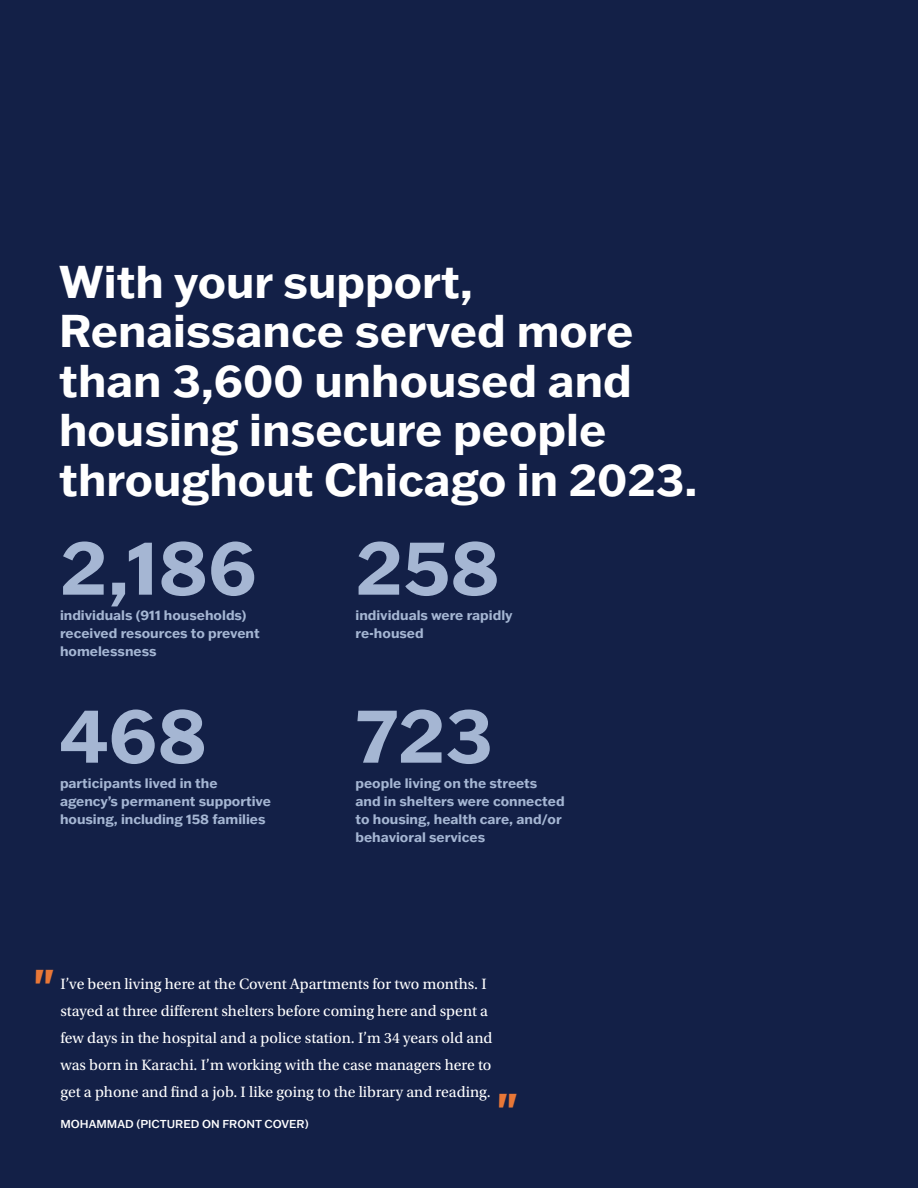
<style>
.page{position:relative;width:918px;height:1188px;background:#fff}
.page>*{position:absolute;margin:0;border:0;box-sizing:border-box;transform-origin:0 0}
.t1{font:700 75px "Franklin Gothic ATF";color:#a5b6d3}
.t2{font:700 45px/49.5px "Franklin Gothic ATF";color:#fff}
.Headline__Blue_new{font:700 45px "Franklin Gothic ATF";color:#e87737}
.t3{font:15.75px/27px "Utopia Std";color:#fff}
.Mission{font:700 13.5px/18px "Franklin Gothic ATF";color:#a5b6d3}
.t4{font:500 11.25px "Franklin Gothic ATF";color:#fff}
</style>
<div class="page">
<div style="left:0;top:0;width:917px;height:1188px;background:#132047"></div>
<p class="t2" style="left:59px;top:256px;width:640px">With your support,<br>Renaissance served more than 3,600 unhoused and housing insecure people throughout Chicago in 2023.</p>
<p class="t1" style="left:60px;top:517px;width:198px">2,186</p>
<p class="Mission" style="left:60px;top:606px;width:201px">individuals (911 households) received resources to prevent homelessness</p>
<p class="t1" style="left:356px;top:517px;width:146px">258</p>
<p class="Mission" style="left:356px;top:606px;width:159px">individuals were rapidly re-housed</p>
<p class="t1" style="left:60px;top:685px;width:149px">468</p>
<p class="Mission" style="left:60px;top:774px;width:212px">participants lived in the agency’s permanent supportive housing, including 158 families</p>
<p class="t1" style="left:356px;top:685px;width:139px">723</p>
<p class="Mission" style="left:356px;top:774px;width:211px">people living on the streets and in shelters were connected to housing, health care, and/or behavioral services</p>
<p class="Headline__Blue_new" style="left:33px;top:956px;width:23px">"</p>
<p class="t3" style="left:60px;top:971px;width:434px">I’ve been living here at the Covent Apartments for two months. I stayed at three different shelters before coming here and spent a few days in the hospital and a police station. I’m 34 years old and was born in Karachi. I’m working with the case managers here to get a phone and find a job. I like going to the library and reading.</p>
<p class="t4" style="left:60px;top:1116px;width:250px">MOHAMMAD (PICTURED ON FRONT COVER)</p>
<p class="Headline__Blue_new" style="left:497px;top:1079px;width:23px">"</p>
</div>
